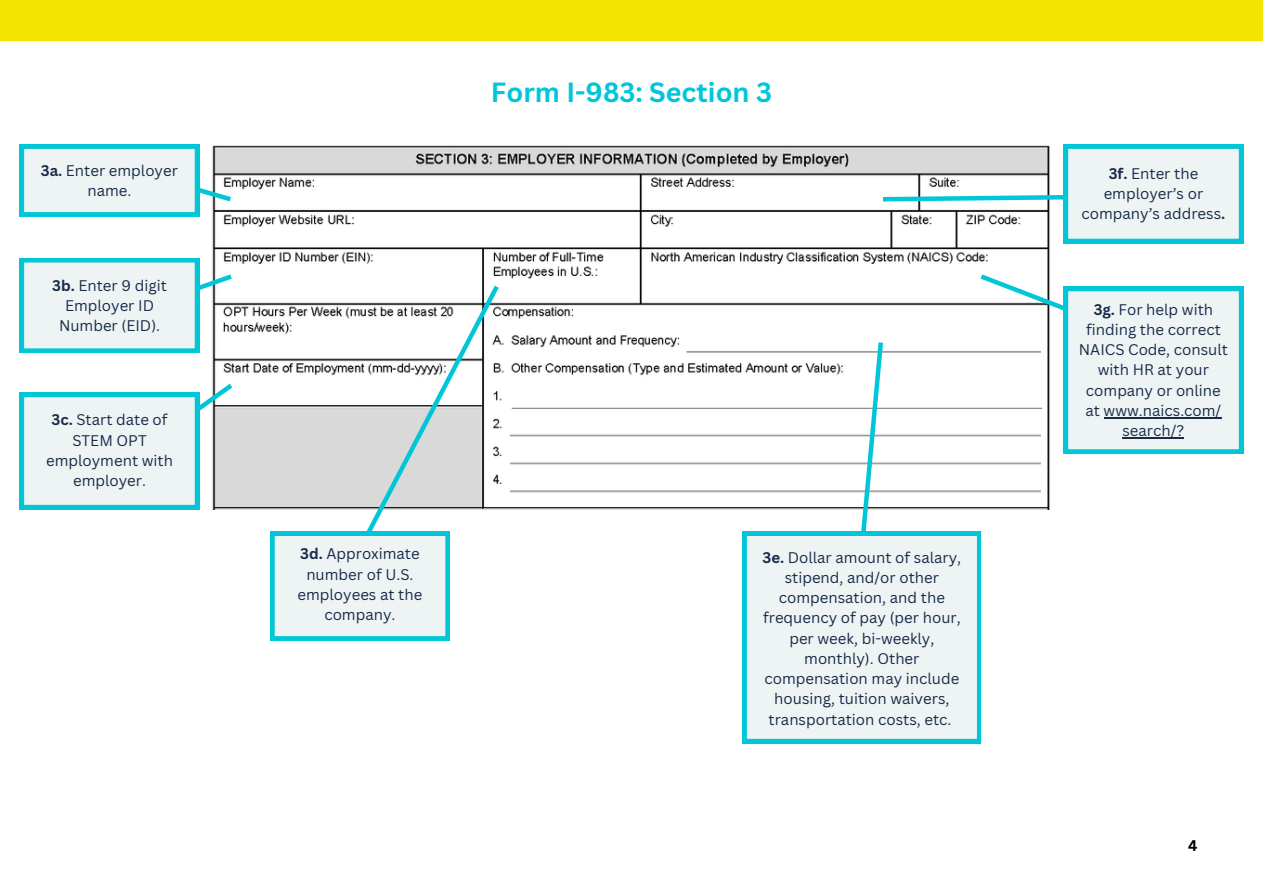
<style>
.page{position:relative;width:1263px;height:894px;background:#fff}
.page>*{position:absolute;margin:0;border:0;box-sizing:border-box;transform-origin:0 0}
.t1{font:700 27px "Canva Sans";color:#00c6d7}
.t2{font:15px/20.2px "Canva Sans";color:#182b49;text-align:center}
.t3{font:700 15px "Canva Sans";color:#000}
.s1{font-weight:700}
</style>
<div class="page">
<div style="left:0;top:0;width:1263px;height:41px;background:#f3e500"></div>
<img style="left:212px;top:145px;width:838px;height:364px">
<svg style="left:878px;top:144px;width:365px;height:99px"></svg>
<svg style="left:976px;top:271px;width:267px;height:182px"></svg>
<hr style="left:1104px;top:417px;width:117px;height:1px;background:#182b49">
<hr style="left:1122px;top:437px;width:62px;height:1px;background:#182b49">
<svg style="left:20px;top:144px;width:216px;height:72px;background:#c8e9ec"></svg>
<svg style="left:20px;top:258px;width:217px;height:94px;background:#d0ebee"></svg>
<svg style="left:20px;top:379px;width:217px;height:130px"></svg>
<svg style="left:270px;top:280px;width:233px;height:360px"></svg>
<svg style="left:857px;top:337px;width:29px;height:194px"></svg>
<svg style="left:742px;top:531px;width:239px;height:212px;background:#dbeff1"></svg>
<p class="t2" style="left:41px;top:160px;width:139px"><span class="s1">3a.</span> Enter employer name.</p>
<p class="t2" style="left:52px;top:275px;width:116px"><span class="s1">3b.</span> Enter 9 digit<br>Employer ID<br>Number (EID).</p>
<p class="t2" style="left:46px;top:409px;width:128px"><span class="s1">3c.</span> Start date of<br>STEM OPT employment with employer.</p>
<h1 class="t1" style="left:491px;top:73px;width:282px">Form I-983: Section 3</h1>
<p class="t2" style="left:298px;top:543px;width:126px"><span class="s1">3d.</span> Approximate number of U.S. employees at the company.</p>
<p class="t2" style="left:762px;top:546px;width:200px"><span class="s1">3e.</span> Dollar amount of salary, stipend, and/or other compensation, and the frequency of pay (per hour, per week, bi-weekly, monthly). Other compensation may include housing, tuition waivers, transportation costs, etc.</p>
<p class="t2" style="left:1082px;top:162px;width:145px"><span class="s1">3f.</span> Enter the employer’s or company’s address<span class="s1">.</span></p>
<p class="t2" style="left:1079px;top:298px;width:151px"><span class="s1">3g.</span> For help with finding the correct<br>NAICS Code, consult with HR at your company or online at www.naics.com/ search/?</p>
<p class="t3" style="left:1188px;top:834px;width:11px">4</p>
</div>
